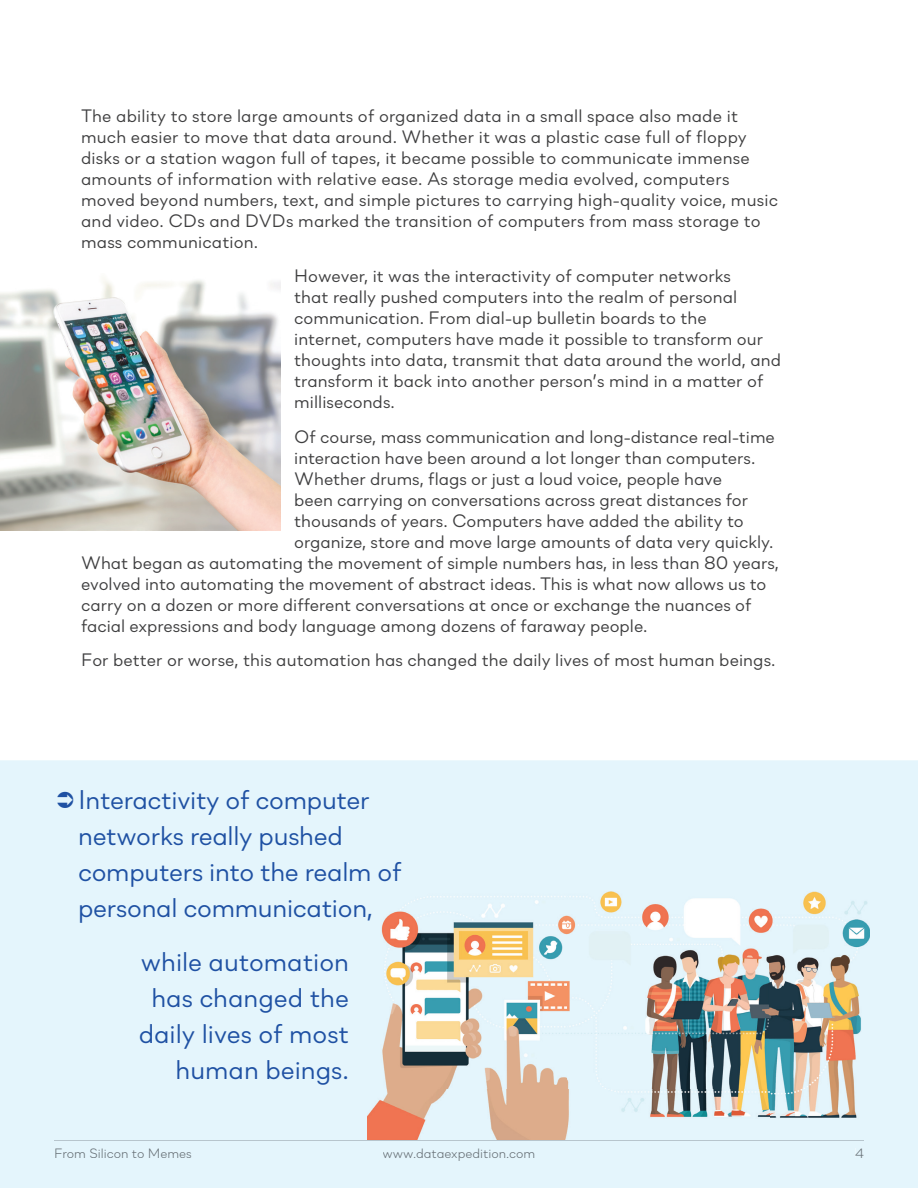
<style>
.page{position:relative;width:918px;height:1188px;background:#fff}
.page>*{position:absolute;margin:0;border:0;box-sizing:border-box;transform-origin:0 0}
.t1{font:27px/36px "Soin Sans Neue";letter-spacing:-.01em;color:#1f51a3;text-align:right}
.t2{font:18px/21px "Soin Sans Neue";color:#3e3e3f}
.t3{font:300 13.5px "Soin Sans Neue";color:#3e3e3f}
</style>
<div class="page">
<div style="left:0;top:760px;width:918px;height:428px;background:#e4f5fc"></div>
<div style="left:856px;top:1148px;width:7px;height:10px;background:#e4f5fc"></div>
<div style="left:55px;top:1148px;width:137px;height:10px;background:#e4f5fc"></div>
<hr style="left:54px;top:1140px;width:810px;height:1px;background:#b7c5cd">
<div style="left:383px;top:1148px;width:151px;height:13px;background:#e4f5fc"></div>
<img style="left:367px;top:891px;width:503px;height:249px">
<img style="left:0;top:279px;width:281px;height:252px">
<svg style="left:58px;top:792px;width:15px;height:16px"></svg>
<p class="t2" style="left:81px;top:103px;width:698px">The ability to store large amounts of organized data in a small space also made it much easier to move that data around. Whether it was a plastic case full of floppy disks or a station wagon full of tapes, it became possible to communicate immense amounts of information with relative ease. As storage media evolved, computers moved beyond numbers, text, and simple pictures to carrying high-quality voice, music and video. CDs and DVDs marked the transition of computers from mass storage to mass communication.</p>
<p class="t2" style="left:294px;top:264px;width:488px">However, it was the interactivity of computer networks<br>that really pushed computers into the realm of personal communication. From dial-up bulletin boards to the<br>internet, computers have made it possible to transform our thoughts into data, transmit that data around the world, and transform it back into another person’s mind in a matter of milliseconds.</p>
<p class="t2" style="left:294px;top:424px;width:482px">Of course, mass communication and long-distance real-time</p>
<p class="t2" style="left:294px;top:445px;width:463px">interaction have been around a lot longer than computers.</p>
<p class="t2" style="left:294px;top:466px;width:429px">Whether drums, flags or just a loud voice, people have</p>
<p class="t2" style="left:294px;top:487px;width:455px">been carrying on conversations across great distances for</p>
<p class="t2" style="left:294px;top:508px;width:451px">thousands of years. Computers have added the ability to</p>
<p class="t2" style="left:294px;top:529px;width:481px">organize, store and move large amounts of data very quickly.</p>
<p class="t2" style="left:81px;top:550px;width:699px">What began as automating the movement of simple numbers has, in less than 80 years,</p>
<p class="t2" style="left:81px;top:571px;width:687px">evolved into automating the movement of abstract ideas. This is what now allows us to</p>
<p class="t2" style="left:81px;top:592px;width:672px">carry on a dozen or more different conversations at once or exchange the nuances of</p>
<p class="t2" style="left:81px;top:613px;width:568px">facial expressions and body language among dozens of faraway people.</p>
<p class="t2" style="left:81px;top:648px;width:696px">For better or worse, this automation has changed the daily lives of most human beings.</p>
<h1 class="t1" style="left:78px;top:779px;width:325px;text-align:left">Interactivity of computer networks really pushed computers into the realm of personal communication,</h1>
<h1 class="t1" style="left:139px;top:941px;width:212px">while automation has changed the daily lives of most human beings.</h1>
<p class="t3" style="left:54px;top:1142px;width:139px">From Silicon to Memes</p>
<p class="t3" style="left:383px;top:1143px;width:154px">www.dataexpedition.com</p>
<p class="t3" style="left:855px;top:1142px;width:10px">4</p>
</div>
